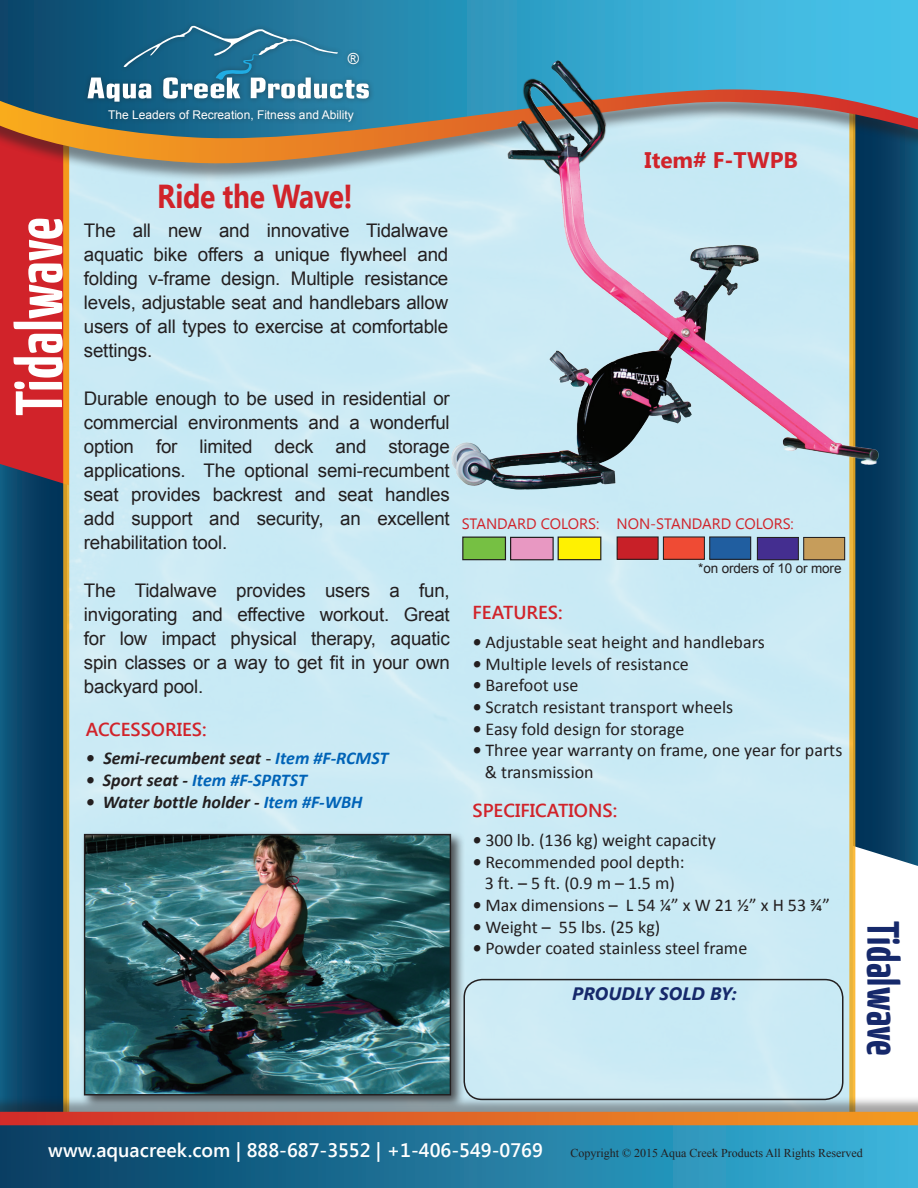
<style>
.page{position:relative;width:918px;height:1188px;background:#fff}
.page>*{position:absolute;margin:0;border:0;box-sizing:border-box;transform-origin:0 0}
.t1{font:700 66px "Yanone Kaffeesatz";letter-spacing:.01em;color:#fff}
.t2{font:700 45px "Yanone Kaffeesatz";letter-spacing:.01em;color:#16296b}
.t3{font:700 33.15px "Segoe UI";letter-spacing:-.01em;color:#d1232a;scale:.85 1}
.t4{font:700 22.5px "Segoe UI";color:#d1232a}
.t5{font:600 19.5px "Segoe UI";color:#fff}
.t6{font:18.75px/24px "Arial";letter-spacing:-.01em;color:#231f20;text-align:justify}
.t7{font:600 18.75px "Segoe UI";color:#d1232a}
.t8{font:18px/21.6px "Calibri";color:#231f20;text-align:center}
.t9{font:italic 700 18px "Calibri";color:#231f20}
.t10{font:italic 700 18px "Calibri";color:#0063b7}
.t11{font:italic 700 18px "Segoe UI";color:#16296b}
.t12{font:15.3px "Arial";color:#fff}
.t13{font:15px "Segoe UI";color:#d1232a}
.t14{font:13.5px "Arial";letter-spacing:-.01em;color:#231f20}
.t15{font:12px "Times New Roman";color:#231f20}
.t16{font:12px "Arial";color:#fff}
.s1{font-family:"Arial";font-weight:400;font-style:normal;font-size:16.5px}
.s2{color:#0063b7}
.s3{color:#231f20}
.s4{font-weight:700;font-style:italic}
</style>
<div class="page">
<div style="left:0;top:117px;width:67px;height:1071px;background:linear-gradient(to right,#11567b,#002b50)"></div>
<svg style="left:855px;top:512px;width:63px;height:334px"></svg>
<div style="left:0;top:182px;width:63px;height:303px;background:#d1232a"></div>
<svg style="left:855px;top:846px;width:63px;height:250px"></svg>
<div style="left:63px;top:74px;width:792px;height:1058px;background:#caeaf5;border:6px solid #fbaf1b"></div>
<div style="left:0;top:1096px;width:918px;height:92px;background:#231f20;opacity:.41"></div>
<svg style="left:0;top:1112px;width:918px;height:76px"></svg>
<svg style="left:0;top:0;width:918px;height:89px"></svg>
<div style="left:0;top:91px;width:918px;height:91px;background:#231f20;opacity:.5"></div>
<svg style="left:0;top:89px;width:357px;height:78px"></svg>
<div style="left:464px;top:979px;width:379px;height:121px;border:2px solid #231f20;border-radius:18px"></div>
<div style="left:82px;top:20px;width:293px;height:107px;background:#231f20;opacity:.44"></div>
<svg style="left:87px;top:26px;width:282px;height:76px"></svg>
<img style="left:357px;top:38px;width:561px;height:474px">
<div style="left:81px;top:831px;width:384px;height:278px;background:#231f20;opacity:.75"></div>
<img style="left:86px;top:836px;width:363px;height:257px">
<div style="left:84px;top:834px;width:367px;height:261px;border:1px solid #231f20"></div>
<div style="left:463px;top:537px;width:42px;height:23px;background:#76c043"></div>
<div style="left:462px;top:537px;width:44px;height:23px;border:1px solid #231f20"></div>
<div style="left:558px;top:537px;width:43px;height:23px;background:#fff101"></div>
<div style="left:558px;top:537px;width:43px;height:23px;border:1px solid #231f20"></div>
<div style="left:511px;top:537px;width:42px;height:23px;background:#e898c2"></div>
<div style="left:510px;top:537px;width:44px;height:23px;border:1px solid #231f20"></div>
<div style="left:617px;top:537px;width:41px;height:22px;background:#c82028"></div>
<div style="left:617px;top:536px;width:42px;height:24px;border:1px solid #231f20"></div>
<div style="left:663px;top:537px;width:41px;height:22px;background:#ef4b34"></div>
<div style="left:663px;top:536px;width:42px;height:24px;border:1px solid #231f20"></div>
<div style="left:710px;top:537px;width:41px;height:22px;background:#205ea0"></div>
<div style="left:709px;top:536px;width:42px;height:24px;border:1px solid #231f20"></div>
<div style="left:757px;top:537px;width:41px;height:23px;background:#442e90"></div>
<div style="left:757px;top:537px;width:42px;height:23px;border:1px solid #231f20"></div>
<div style="left:804px;top:537px;width:41px;height:23px;background:#c69d5b"></div>
<div style="left:803px;top:537px;width:42px;height:23px;border:1px solid #231f20"></div>
<p class="t12" style="left:348px;top:49px;width:13px">®</p>
<h1 class="t1" style="left:-1px;top:416px;width:200px;rotate:-90deg">Tidalwave</h1>
<p class="t16" style="left:108px;top:107px;width:247px">The Leaders of Recreation, Fitness and Ability</p>
<h3 class="t3" style="left:157px;top:172px;width:232px">Ride the Wave!</h3>
<p class="t6" style="left:84px;top:219px;width:366px">The all new and innovative Tidalwave aquatic bike offers a unique flywheel and folding v-frame design. Multiple resistance levels, adjustable seat and handlebars allow users of all types to exercise at comfortable settings.</p>
<p class="t6" style="left:84px;top:387px;width:367px">Durable enough to be used in residential or commercial environments and a wonderful option for limited deck and storage applications. The optional semi-recumbent seat provides backrest and seat handles add support and security, an excellent rehabilitation tool.</p>
<p class="t6" style="left:84px;top:579px;width:367px">The Tidalwave provides users a fun, invigorating and effective workout. Great for low impact physical therapy, aquatic spin classes or a way to get fit in your own backyard pool.</p>
<p class="t7" style="left:86px;top:716px;width:122px">ACCESSORIES:</p>
<p class="t9" style="left:86px;top:747px;width:304px">• Semi-recumbent seat <span class="s1">-</span> <span class="s2">Item #F-RCMST</span></p>
<p class="t10" style="left:86px;top:769px;width:223px"><span class="s3">• Sport seat -</span> Item #F-SPRTST</p>
<p class="t9" style="left:86px;top:790px;width:278px">• Water bottle holder - <span class="s2">Item #F-WBH</span></p>
<p class="t4" style="left:645px;top:144px;width:155px">Item# F-TWPB</p>
<p class="t13" style="left:462px;top:514px;width:334px">STANDARD COLORS: NON-STANDARD COLORS:</p>
<p class="t14" style="left:698px;top:559px;width:145px">*on orders of 10 or more</p>
<p class="t7" style="left:472px;top:600px;width:92px">FEATURES:</p>
<p class="t8" style="left:472px;top:631px;width:294px"><span class="s4">•</span> Adjustable seat height and handlebars</p>
<p class="t8" style="left:472px;top:653px;width:218px"><span class="s4">•</span> Multiple levels of resistance</p>
<p class="t8" style="left:472px;top:675px;width:107px"><span class="s4">•</span> Barefoot use</p>
<p class="t8" style="left:472px;top:696px;width:262px"><span class="s4">•</span> Scratch resistant transport wheels</p>
<p class="t8" style="left:472px;top:718px;width:213px"><span class="s4">•</span> Easy fold design for storage</p>
<p class="t8" style="left:485px;top:739px;width:359px;text-align:left;text-indent:-12px"><span class="s4">•</span> Three year warranty on frame, one year for parts &amp; transmission</p>
<p class="t7" style="left:472px;top:798px;width:146px">SPECIFICATIONS:</p>
<p class="t8" style="left:472px;top:830px;width:245px"><span class="s4">•</span> 300 lb. (136 kg) weight capacity</p>
<p class="t8" style="left:472px;top:851px;width:214px"><span class="s4">•</span> Recommended pool depth:<br>3 ft. – 5 ft. (0.9 m – 1.5 m)</p>
<p class="t8" style="left:472px;top:894px;width:359px"><span class="s4">•</span> Max dimensions – L 54 ¼” x W 21 ½” x H 53 ¾”</p>
<p class="t8" style="left:472px;top:916px;width:189px"><span class="s4">•</span> Weight – 55 lbs. (25 kg)</p>
<p class="t8" style="left:472px;top:938px;width:276px"><span class="s4">•</span> Powder coated stainless steel frame</p>
<p class="t11" style="left:572px;top:981px;width:166px">PROUDLY SOLD BY:</p>
<h2 class="t2" style="left:910px;top:921px;width:137px;rotate:90deg">Tidalwave</h2>
<p class="t5" style="left:48px;top:1136px;width:496px">www.aquacreek.com | 888-687-3552 | +1-406-549-0769</p>
<p class="t15" style="left:570px;top:1145px;width:294px">Copyright © 2015 Aqua Creek Products All Rights Reserved</p>
</div>
